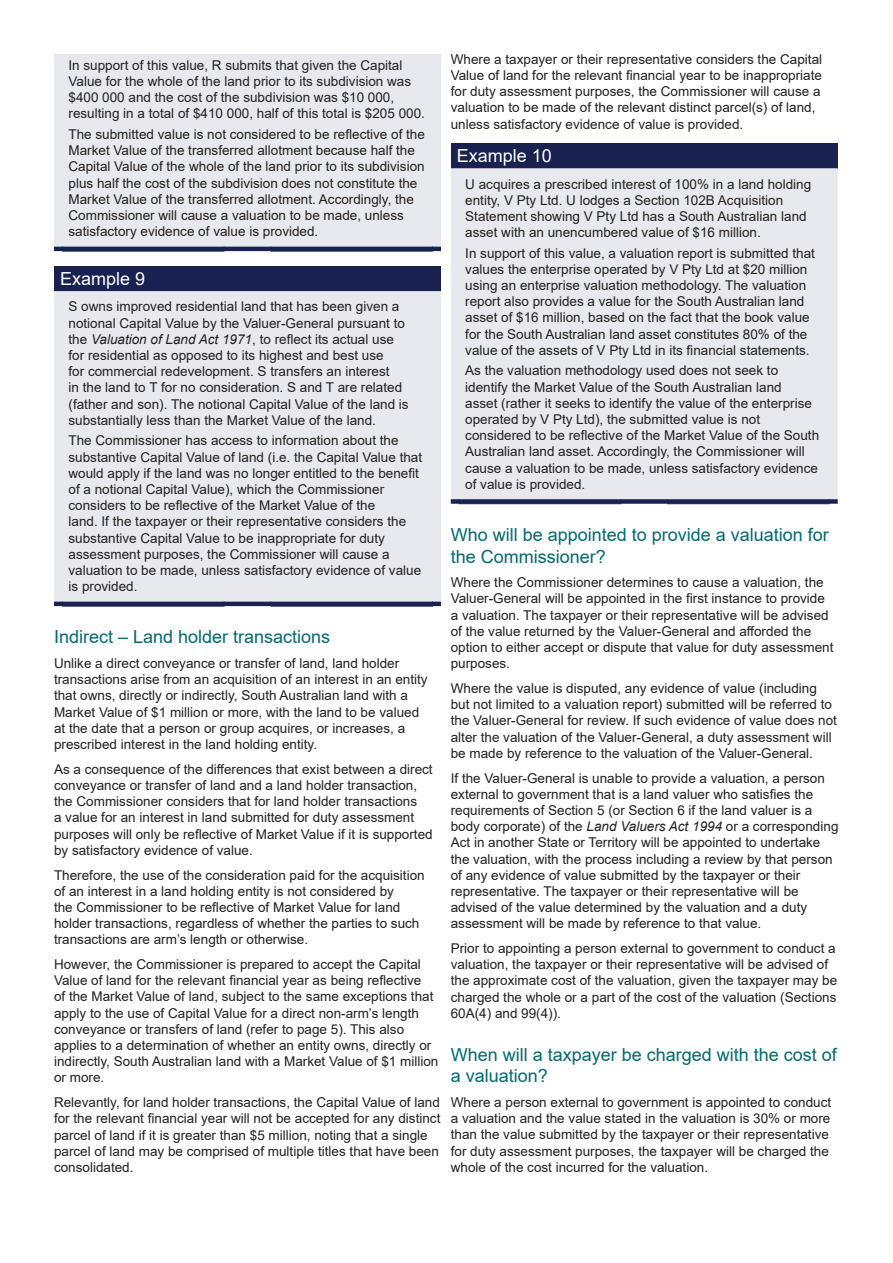
<style>
.page{position:relative;width:893px;height:1263px;background:#fff}
.page>*{position:absolute;margin:0;border:0;box-sizing:border-box;transform-origin:0 0}
.HEADING_Sub_-_Green{font:18px/21.6px "Arial";color:#006a71}
.EXAMPLE_Heading{font:18px "Arial";color:#fff}
.CONTENT_Text{font:13.5px/16.2px "Arial";color:#231f20}
.EXAMPLE_Text__l{font:13.5px/16.2px "Arial";color:#231f20}
.s1{font-style:italic}
</style>
<div class="page">
<div style="left:54px;top:54px;width:387px;height:193px;background:#e8e9ee"></div>
<hr style="left:54px;top:247px;width:387px;height:4px;background:#192150">
<hr style="left:62px;top:251px;width:162px;height:1px;background:#192150">
<hr style="left:270px;top:251px;width:163px;height:1px;background:#192150">
<div style="left:54px;top:266px;width:387px;height:25px;background:#192150"></div>
<div style="left:54px;top:291px;width:387px;height:311px;background:#e8e9ee"></div>
<hr style="left:54px;top:602px;width:387px;height:4px;background:#192150">
<hr style="left:62px;top:606px;width:162px;height:1px;background:#192150">
<hr style="left:270px;top:606px;width:163px;height:1px;background:#192150">
<div style="left:451px;top:143px;width:387px;height:25px;background:#192150"></div>
<div style="left:451px;top:168px;width:387px;height:331px;background:#e8e9ee"></div>
<svg style="left:451px;top:499px;width:387px;height:5px;background:#272f5b"></svg>
<hr style="left:459px;top:503px;width:162px;height:1px;background:#192150">
<hr style="left:667px;top:503px;width:163px;height:1px;background:#192150">
<p class="EXAMPLE_Text__l" style="left:69px;top:57px;width:358px">In support of this value, R submits that given the Capital Value for the whole of the land prior to its subdivision was $400 000 and the cost of the subdivision was $10 000, resulting in a total of $410 000, half of this total is $205 000.</p>
<p class="EXAMPLE_Text__l" style="left:69px;top:126px;width:358px">The submitted value is not considered to be reflective of the Market Value of the transferred allotment because half the Capital Value of the whole of the land prior to its subdivision plus half the cost of the subdivision does not constitute the Market Value of the transferred allotment. Accordingly, the Commissioner will cause a valuation to be made, unless satisfactory evidence of value is provided.</p>
<p class="EXAMPLE_Heading" style="left:60px;top:266px;width:87px">Example 9</p>
<p class="EXAMPLE_Text__l" style="left:69px;top:298px;width:342px">S owns improved residential land that has been given a notional Capital Value by the Valuer-General pursuant to the <span class="s1">Valuation of Land Act 1971</span>, to reflect its actual use for residential as opposed to its highest and best use<br>for commercial redevelopment. S transfers an interest<br>in the land to T for no consideration. S and T are related (father and son). The notional Capital Value of the land is substantially less than the Market Value of the land.</p>
<p class="EXAMPLE_Text__l" style="left:69px;top:432px;width:355px">The Commissioner has access to information about the substantive Capital Value of land (i.e. the Capital Value that would apply if the land was no longer entitled to the benefit of a notional Capital Value), which the Commissioner considers to be reflective of the Market Value of the<br>land. If the taxpayer or their representative considers the substantive Capital Value to be inappropriate for duty assessment purposes, the Commissioner will cause a valuation to be made, unless satisfactory evidence of value is provided.</p>
<p class="HEADING_Sub_-_Green" style="left:54px;top:626px;width:278px">Indirect – Land holder transactions</p>
<p class="CONTENT_Text" style="left:54px;top:655px;width:375px">Unlike a direct conveyance or transfer of land, land holder transactions arise from an acquisition of an interest in an entity that owns, directly or indirectly, South Australian land with a Market Value of $1 million or more, with the land to be valued at the date that a person or group acquires, or increases, a prescribed interest in the land holding entity.</p>
<p class="CONTENT_Text" style="left:54px;top:761px;width:380px">As a consequence of the differences that exist between a direct conveyance or transfer of land and a land holder transaction, the Commissioner considers that for land holder transactions<br>a value for an interest in land submitted for duty assessment purposes will only be reflective of Market Value if it is supported by satisfactory evidence of value.</p>
<p class="CONTENT_Text" style="left:54px;top:866px;width:372px">Therefore, the use of the consideration paid for the acquisition of an interest in a land holding entity is not considered by<br>the Commissioner to be reflective of Market Value for land holder transactions, regardless of whether the parties to such transactions are arm’s length or otherwise.</p>
<p class="CONTENT_Text" style="left:54px;top:956px;width:386px">However, the Commissioner is prepared to accept the Capital Value of land for the relevant financial year as being reflective<br>of the Market Value of land, subject to the same exceptions that apply to the use of Capital Value for a direct non-arm’s length conveyance or transfers of land (refer to page 5). This also applies to a determination of whether an entity owns, directly or indirectly, South Australian land with a Market Value of $1 million or more.</p>
<p class="CONTENT_Text" style="left:54px;top:1094px;width:388px">Relevantly, for land holder transactions, the Capital Value of land for the relevant financial year will not be accepted for any distinct parcel of land if it is greater than $5 million, noting that a single parcel of land may be comprised of multiple titles that have been consolidated.</p>
<p class="CONTENT_Text" style="left:451px;top:51px;width:373px">Where a taxpayer or their representative considers the Capital Value of land for the relevant financial year to be inappropriate for duty assessment purposes, the Commissioner will cause a valuation to be made of the relevant distinct parcel(s) of land, unless satisfactory evidence of value is provided.</p>
<p class="EXAMPLE_Heading" style="left:457px;top:144px;width:97px">Example 10</p>
<p class="EXAMPLE_Text__l" style="left:465px;top:176px;width:347px">U acquires a prescribed interest of 100% in a land holding entity, V Pty Ltd. U lodges a Section 102B Acquisition Statement showing V Pty Ltd has a South Australian land asset with an unencumbered value of $16 million.</p>
<p class="EXAMPLE_Text__l" style="left:465px;top:245px;width:351px">In support of this value, a valuation report is submitted that values the enterprise operated by V Pty Ltd at $20 million using an enterprise valuation methodology. The valuation report also provides a value for the South Australian land asset of $16 million, based on the fact that the book value for the South Australian land asset constitutes 80% of the value of the assets of V Pty Ltd in its financial statements.</p>
<p class="EXAMPLE_Text__l" style="left:465px;top:362px;width:355px">As the valuation methodology used does not seek to identify the Market Value of the South Australian land<br>asset (rather it seeks to identify the value of the enterprise operated by V Pty Ltd), the submitted value is not considered to be reflective of the Market Value of the South Australian land asset. Accordingly, the Commissioner will cause a valuation to be made, unless satisfactory evidence of value is provided.</p>
<p class="HEADING_Sub_-_Green" style="left:451px;top:524px;width:380px">Who will be appointed to provide a valuation for the Commissioner?</p>
<p class="CONTENT_Text" style="left:451px;top:574px;width:384px">Where the Commissioner determines to cause a valuation, the Valuer-General will be appointed in the first instance to provide a valuation. The taxpayer or their representative will be advised of the value returned by the Valuer-General and afforded the option to either accept or dispute that value for duty assessment purposes.</p>
<p class="CONTENT_Text" style="left:451px;top:680px;width:388px">Where the value is disputed, any evidence of value (including but not limited to a valuation report) submitted will be referred to the Valuer-General for review. If such evidence of value does not alter the valuation of the Valuer-General, a duty assessment will be made by reference to the valuation of the Valuer-General.</p>
<p class="CONTENT_Text" style="left:451px;top:769px;width:389px">If the Valuer-General is unable to provide a valuation, a person external to government that is a land valuer who satisfies the requirements of Section 5 (or Section 6 if the land valuer is a body corporate) of the <span class="s1">Land Valuers Act 1994</span> or a corresponding Act in another State or Territory will be appointed to undertake the valuation, with the process including a review by that person of any evidence of value submitted by the taxpayer or their representative. The taxpayer or their representative will be advised of the value determined by the valuation and a duty assessment will be made by reference to that value.</p>
<p class="CONTENT_Text" style="left:451px;top:940px;width:388px">Prior to appointing a person external to government to conduct a valuation, the taxpayer or their representative will be advised of the approximate cost of the valuation, given the taxpayer may be charged the whole or a part of the cost of the valuation (Sections 60A(4) and 99(4)).</p>
<p class="HEADING_Sub_-_Green" style="left:451px;top:1043px;width:388px">When will a taxpayer be charged with the cost of a valuation?</p>
<p class="CONTENT_Text" style="left:451px;top:1094px;width:382px">Where a person external to government is appointed to conduct a valuation and the value stated in the valuation is 30% or more than the value submitted by the taxpayer or their representative for duty assessment purposes, the taxpayer will be charged the whole of the cost incurred for the valuation.</p>
</div>
